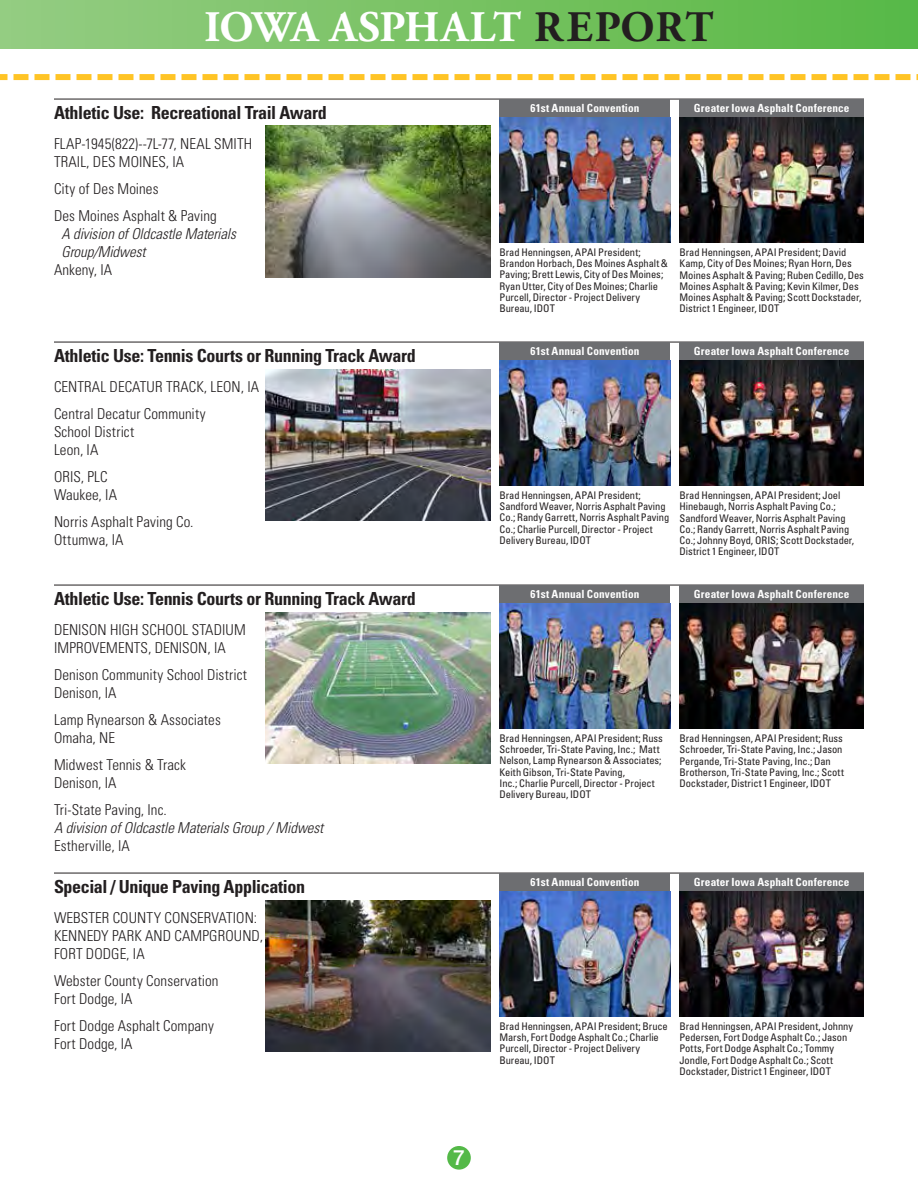
<style>
.page{position:relative;width:918px;height:1188px;background:#fff}
.page>*{position:absolute;margin:0;border:0;box-sizing:border-box;transform-origin:0 0}
.t1{font:700 43.5px "Adobe Garamond";letter-spacing:.005em;color:#fff}
.t2{font:500 21px "Helvetica Neue";color:#fff}
.t3{font:700 condensed 18px "Univers";letter-spacing:-.02em;color:#231f20}
.t4{font:300 condensed 15px/18px "Univers";letter-spacing:.005em;color:#231f20}
.t5{font:italic 300 condensed 15px/18px "Univers";letter-spacing:-.005em;color:#231f20}
.t6{font:700 condensed 11.25px "Univers";letter-spacing:.01em;color:#fff}
.t7{font:condensed 10.5px/11.2px "Univers";letter-spacing:-.005em;color:#231f20}
.t8{font:700 9.75px "Univers";letter-spacing:.02em;color:#fff}
.s1{color:#231f20}
</style>
<div class="page">
<svg style="left:0;top:74px;width:918px;height:6px"></svg>
<div style="left:0;top:0;width:918px;height:49px;background:linear-gradient(to right,#95cc81,#59b945)"></div>
<div style="left:447px;top:1146px;width:24px;height:24px;background:#54b948;border-radius:50%"></div>
<hr style="left:54px;top:99px;width:810px;height:1px;background:#231f20">
<hr style="left:54px;top:585px;width:810px;height:1px;background:#231f20">
<hr style="left:54px;top:342px;width:810px;height:1px;background:#231f20">
<hr style="left:54px;top:873px;width:810px;height:1px;background:#231f20">
<img style="left:680px;top:117px;width:184px;height:126px">
<img style="left:680px;top:603px;width:184px;height:126px">
<img style="left:680px;top:360px;width:184px;height:126px">
<img style="left:680px;top:891px;width:184px;height:126px">
<img style="left:500px;top:117px;width:170px;height:126px">
<img style="left:500px;top:603px;width:170px;height:126px">
<img style="left:500px;top:360px;width:170px;height:126px">
<img style="left:500px;top:891px;width:170px;height:126px">
<img style="left:266px;top:126px;width:224px;height:152px">
<img style="left:266px;top:612px;width:224px;height:152px">
<img style="left:266px;top:369px;width:224px;height:152px">
<img style="left:266px;top:900px;width:224px;height:152px">
<div style="left:500px;top:342px;width:170px;height:18px;background:#6d6e71"></div>
<div style="left:500px;top:873px;width:170px;height:18px;background:#6d6e71"></div>
<div style="left:680px;top:342px;width:184px;height:18px;background:#6d6e71"></div>
<div style="left:680px;top:873px;width:184px;height:18px;background:#6d6e71"></div>
<div style="left:500px;top:99px;width:170px;height:18px;background:#6d6e71"></div>
<div style="left:500px;top:585px;width:170px;height:18px;background:#6d6e71"></div>
<div style="left:680px;top:99px;width:184px;height:18px;background:#6d6e71"></div>
<div style="left:680px;top:585px;width:184px;height:18px;background:#6d6e71"></div>
<h1 class="t1" style="left:204px;top:3px;width:511px">IOWA ASPHALT <span class="s1">REPORT</span></h1>
<h3 class="t3" style="left:54px;top:101px;width:274px">Athletic Use: Recreational Trail Award</h3>
<h3 class="t4" style="left:54px;top:134px;width:200px">FLAP-1945(822)--7L-77, NEAL SMITH<br>TRAIL, DES MOINES, IA</h3>
<h3 class="t4" style="left:54px;top:175px;width:164px;line-height:27px">City of Des Moines<br>Des Moines Asphalt &amp; Paving</h3>
<h3 class="t5" style="left:62px;top:224px;width:176px">A division of Oldcastle Materials<br>Group/Midwest</h3>
<h3 class="t4" style="left:54px;top:260px;width:60px">Ankeny, IA</h3>
<h3 class="t3" style="left:54px;top:344px;width:363px">Athletic Use: Tennis Courts or Running Track Award</h3>
<h3 class="t4" style="left:54px;top:373px;width:207px;line-height:27px">CENTRAL DECATUR TRACK, LEON, IA<br>Central Decatur Community</h3>
<h3 class="t4" style="left:54px;top:422px;width:82px">School District<br>Leon, IA</h3>
<h3 class="t4" style="left:54px;top:467px;width:65px">ORIS, PLC<br>Waukee, IA</h3>
<h3 class="t4" style="left:54px;top:512px;width:141px">Norris Asphalt Paving Co.<br>Ottumwa, IA</h3>
<h3 class="t3" style="left:54px;top:587px;width:363px">Athletic Use: Tennis Courts or Running Track Award</h3>
<h3 class="t4" style="left:54px;top:620px;width:193px">DENISON HIGH SCHOOL STADIUM<br>IMPROVEMENTS, DENISON, IA</h3>
<h3 class="t4" style="left:54px;top:665px;width:195px">Denison Community School District<br>Denison, IA</h3>
<h3 class="t4" style="left:54px;top:710px;width:168px">Lamp Rynearson &amp; Associates<br>Omaha, NE</h3>
<h3 class="t4" style="left:54px;top:755px;width:134px">Midwest Tennis &amp; Track<br>Denison, IA</h3>
<h3 class="t4" style="left:54px;top:800px;width:114px">Tri-State Paving, Inc.</h3>
<h3 class="t5" style="left:54px;top:818px;width:271px">A division of Oldcastle Materials Group / Midwest</h3>
<h3 class="t4" style="left:54px;top:836px;width:77px">Estherville, IA</h3>
<h3 class="t3" style="left:54px;top:875px;width:253px">Special / Unique Paving Application</h3>
<h3 class="t4" style="left:54px;top:908px;width:211px">WEBSTER COUNTY CONSERVATION:<br>KENNEDY PARK AND CAMPGROUND,<br>FORT DODGE, IA</h3>
<h3 class="t4" style="left:54px;top:971px;width:166px">Webster County Conservation<br>Fort Dodge, IA</h3>
<h3 class="t4" style="left:54px;top:1016px;width:161px">Fort Dodge Asphalt Company<br>Fort Dodge, IA</h3>
<p class="t6" style="left:531px;top:101px;width:110px">61st Annual Convention</p>
<p class="t6" style="left:694px;top:101px;width:157px">Greater Iowa Asphalt Conference</p>
<p class="t8" style="left:518px;top:103px;width:117px">58th Annual Convention</p>
<p class="t8" style="left:684px;top:103px;width:160px">Greater Iowa Asphalt Conference</p>
<p class="t7" style="left:499px;top:246px;width:170px">Brad Henningsen, APAI President; Brandon Horbach, Des Moines Asphalt &amp; Paving; Brett Lewis, City of Des Moines; Ryan Utter, City of Des Moines; Charlie Purcell, Director - Project Delivery Bureau, IDOT</p>
<p class="t7" style="left:680px;top:246px;width:186px">Brad Henningsen, APAI President; David Kamp, City of Des Moines; Ryan Horn, Des Moines Asphalt &amp; Paving; Ruben Cedillo, Des Moines Asphalt &amp; Paving; Kevin Kilmer, Des Moines Asphalt &amp; Paving; Scott Dockstader, District 1 Engineer, IDOT</p>
<p class="t6" style="left:531px;top:344px;width:110px">61st Annual Convention</p>
<p class="t6" style="left:694px;top:344px;width:157px">Greater Iowa Asphalt Conference</p>
<p class="t7" style="left:499px;top:489px;width:171px">Brad Henningsen, APAI President; Sandford Weaver, Norris Asphalt Paving Co.; Randy Garrett, Norris Asphalt Paving Co.; Charlie Purcell, Director - Project Delivery Bureau, IDOT</p>
<p class="t7" style="left:680px;top:489px;width:176px">Brad Henningsen, APAI President; Joel Hinebaugh, Norris Asphalt Paving Co.; Sandford Weaver, Norris Asphalt Paving Co.; Randy Garrett, Norris Asphalt Paving Co.; Johnny Boyd, ORIS; Scott Dockstader, District 1 Engineer, IDOT</p>
<p class="t6" style="left:531px;top:587px;width:110px">61st Annual Convention</p>
<p class="t6" style="left:694px;top:587px;width:157px">Greater Iowa Asphalt Conference</p>
<p class="t8" style="left:518px;top:589px;width:117px">58th Annual Convention</p>
<p class="t8" style="left:684px;top:589px;width:160px">Greater Iowa Asphalt Conference</p>
<p class="t7" style="left:499px;top:732px;width:165px">Brad Henningsen, APAI President; Russ Schroeder, Tri-State Paving, Inc.; Matt Nelson, Lamp Rynearson &amp; Associates; Keith Gibson, Tri-State Paving,<br>Inc.; Charlie Purcell, Director - Project Delivery Bureau, IDOT</p>
<p class="t7" style="left:680px;top:732px;width:166px">Brad Henningsen, APAI President; Russ Schroeder, Tri-State Paving, Inc.; Jason Pergande, Tri-State Paving, Inc.; Dan Brotherson, Tri-State Paving, Inc.; Scott Dockstader, District 1 Engineer, IDOT</p>
<p class="t6" style="left:531px;top:875px;width:110px">61st Annual Convention</p>
<p class="t6" style="left:694px;top:875px;width:157px">Greater Iowa Asphalt Conference</p>
<h2 class="t2" style="left:453px;top:1145px;width:13px">7</h2>
<p class="t7" style="left:499px;top:1020px;width:170px">Brad Henningsen, APAI President; Bruce<br>Marsh, Fort Dodge Asphalt Co.; Charlie<br>Purcell, Director - Project Delivery<br>Bureau, IDOT</p>
<p class="t7" style="left:680px;top:1020px;width:175px">Brad Henningsen, APAI President, Johnny Pedersen, Fort Dodge Asphalt Co.; Jason Potts, Fort Dodge Asphalt Co.; Tommy Jondle, Fort Dodge Asphalt Co.; Scott Dockstader, District 1 Engineer, IDOT</p>
</div>
